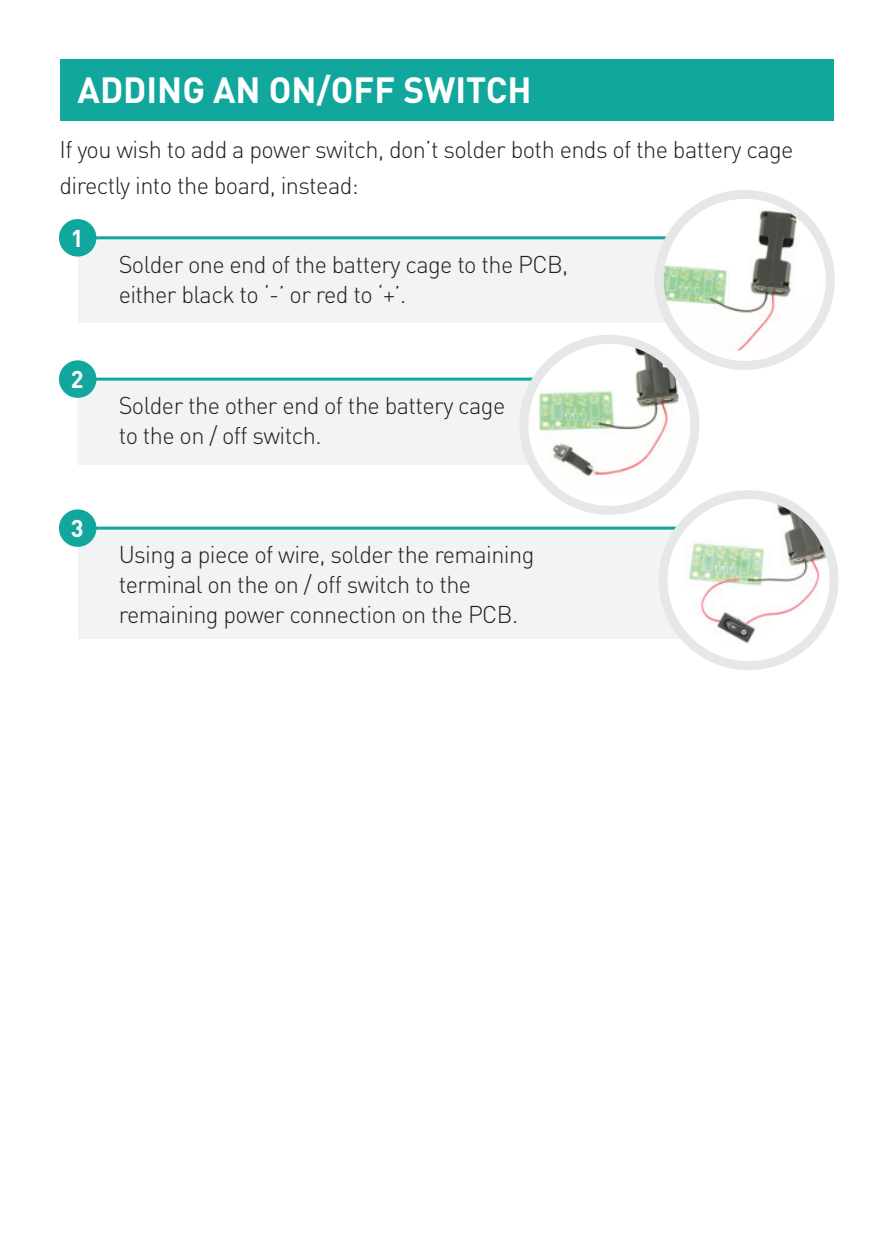
<style>
.page{position:relative;width:893px;height:1259px;background:#fff}
.page>*{position:absolute;margin:0;border:0;box-sizing:border-box;transform-origin:0 0}
.t1{font:700 36px "DIN Pro";color:#fff}
.t2{font:300 24px/30px "DIN Pro";letter-spacing:-.025em;color:#231f20}
.t3{font:700 24px "DIN Pro";color:#fff}
</style>
<div class="page">
<div style="left:60px;top:60px;width:773px;height:61px;background:#12a79d"></div>
<div style="left:78px;top:238px;width:674px;height:85px;background:#f2f3f4"></div>
<hr style="left:92px;top:236px;width:660px;height:3px;background:#12a79d">
<div style="left:59px;top:219px;width:37px;height:37px;background:#12a79d;border-radius:50%"></div>
<svg style="left:659px;top:194px;width:171px;height:171px"></svg>
<img style="left:659px;top:194px;width:166px;height:156px">
<div style="left:655px;top:190px;width:180px;height:180px;border:9px solid #e6e7e9;border-radius:50%"></div>
<div style="left:78px;top:379px;width:532px;height:85px;background:#f2f3f4"></div>
<hr style="left:90px;top:378px;width:539px;height:3px;background:#12a79d">
<div style="left:59px;top:360px;width:37px;height:38px;background:#12a79d;border-radius:50%"></div>
<svg style="left:524px;top:339px;width:171px;height:171px"></svg>
<img style="left:524px;top:339px;width:171px;height:153px">
<div style="left:519px;top:335px;width:180px;height:180px;border:9px solid #e6e7e9;border-radius:50%"></div>
<div style="left:78px;top:528px;width:691px;height:111px;background:#f2f3f4"></div>
<hr style="left:92px;top:526px;width:677px;height:3px;background:#12a79d">
<div style="left:59px;top:509px;width:37px;height:38px;background:#12a79d;border-radius:50%"></div>
<img style="left:663px;top:494px;width:171px;height:159px">
<div style="left:658px;top:490px;width:180px;height:180px;border:9px solid #e6e7e9;border-radius:50%"></div>
<h1 class="t1" style="left:77px;top:66px;width:456px">ADDING AN ON/OFF SWITCH</h1>
<p class="t2" style="left:60px;top:130px;width:736px;line-height:36px">If you wish to add a power switch, don’t solder both ends of the battery cage directly into the board, instead:</p>
<p class="t3" style="left:71px;top:222px;width:14px">1</p>
<p class="t3" style="left:71px;top:363px;width:14px">2</p>
<p class="t3" style="left:71px;top:512px;width:14px">3</p>
<p class="t2" style="left:119px;top:248px;width:451px">Solder one end of the battery cage to the PCB, either black to ‘-’ or red to ‘+’.</p>
<p class="t2" style="left:119px;top:390px;width:388px">Solder the other end of the battery cage to the on / off switch.</p>
<p class="t2" style="left:119px;top:539px;width:417px">Using a piece of wire, solder the remaining terminal on the on / off switch to the remaining power connection on the PCB.</p>
</div>
